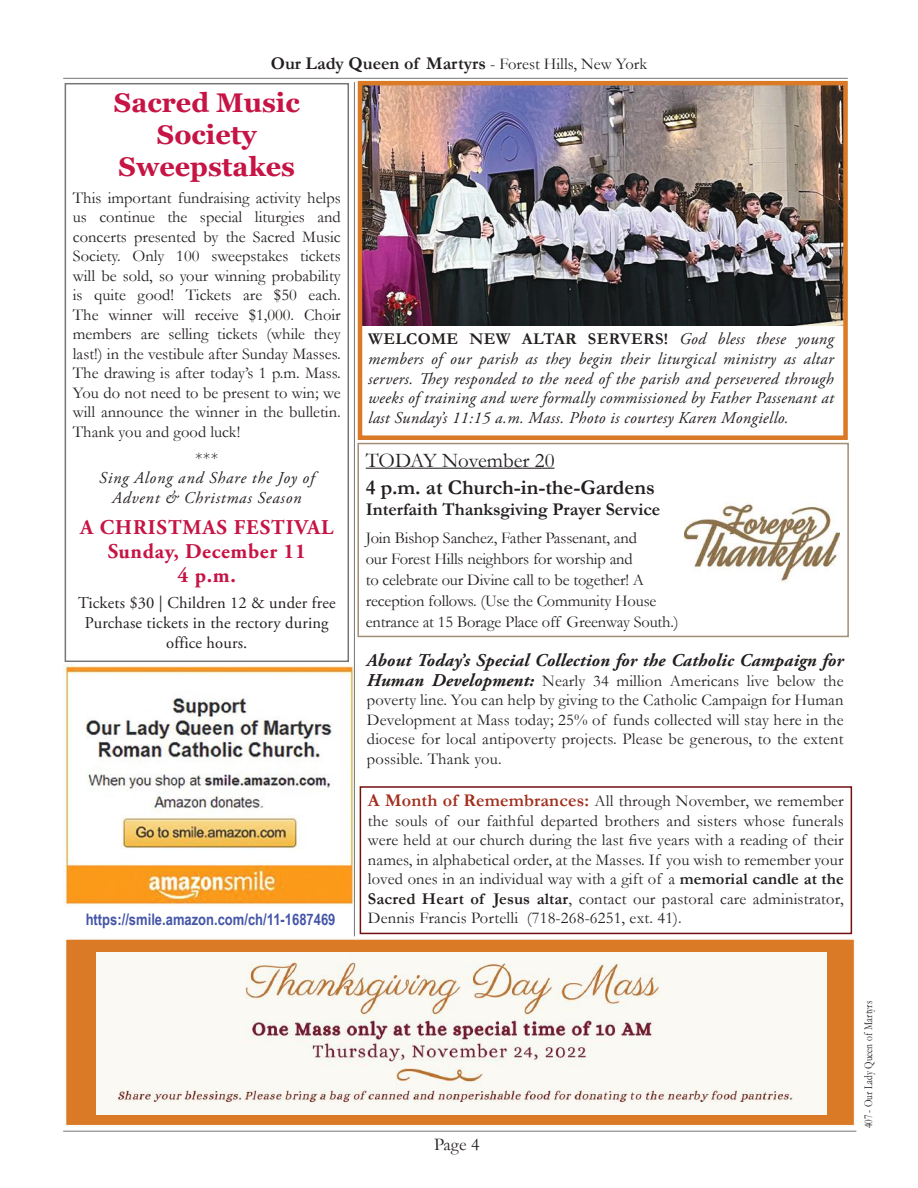
<style>
.page{position:relative;width:918px;height:1188px;background:#fff}
.page>*{position:absolute;margin:0;border:0;box-sizing:border-box;transform-origin:0 0}
.t1{font:700 27px/32.4px "Georgia";color:#c61444;text-align:center}
.t2{font:700 21px/24px "Adobe Garamond Pro";letter-spacing:.035em;color:#c61444;text-align:center}
.t3{font:700 21px "Garamond";color:#241f1f}
.t4{font:21px "Garamond";color:#241f1f}
.t5{font:700 18px "Garamond";color:#241f1f}
.t6{font:italic 700 18px "Adobe Garamond Pro";letter-spacing:.01em;color:#241f1f}
.t7{font:18px "Garamond";color:#241f1f}
.t8{font:16.5px/19.5px "Garamond";letter-spacing:-.01em;color:#241f1f;text-align:justify}
.t9{font:italic 16.5px/19.8px "Adobe Garamond Pro";letter-spacing:.02em;color:#241f1f;text-align:justify}
.t10{font:16.5px/19.8px "Adobe Garamond Pro";letter-spacing:.01em;color:#241f1f;text-align:center}
.t11{font:italic 16.5px/19.8px "Adobe Garamond Pro";letter-spacing:.05em;color:#241f1f;text-align:center}
.t12{font:700 16.5px "Garamond";letter-spacing:.02em;color:#241f1f}
.t13{font:700 15.9px "Arial Narrow";color:#4455a7}
.t14{font:12px "Garamond";color:#241f1f;scale:.8 1}
.s1{font-weight:400;font-size:16.5px}
.s2{font-family:"Adobe Garamond Pro";font-weight:400;font-style:italic}
.s3{font-family:"Adobe Garamond Pro";font-weight:700;font-style:italic;font-size:18px}
.s4{font-weight:700;font-size:18px;color:#a12f1d}
.s5{font-weight:700}
</style>
<div class="page">
<hr style="left:63px;top:1131px;width:793px;height:1px;background:#777576">
<hr style="left:63px;top:78px;width:785px;height:1px;background:#777576">
<div style="left:65px;top:938px;width:790px;height:188px;background:#da7926;border:2px solid #faf9f4"></div>
<img style="left:64px;top:664px;width:294px;height:247px">
<div style="left:65px;top:83px;width:284px;height:579px;border:2px solid #777576"></div>
<hr style="left:354px;top:82px;width:1px;height:854px;background:#777576">
<div style="left:360px;top:786px;width:492px;height:148px;border:2px solid #740f10"></div>
<hr style="left:366px;top:468px;width:189px;height:1px;background:#241f1f">
<div style="left:357px;top:443px;width:492px;height:194px;border:2px solid #a28e76"></div>
<img style="left:363px;top:86px;width:480px;height:239px">
<div style="left:358px;top:81px;width:490px;height:359px;border:4px solid #da7926"></div>
<img style="left:685px;top:504px;width:154px;height:79px">
<img style="left:96px;top:953px;width:730px;height:162px">
<p class="t5" style="left:271px;top:51px;width:378px">Our Lady Queen of Martyrs <span class="s1">- Forest Hills, New York</span></p>
<h1 class="t1" style="left:114px;top:86px;width:187px">Sacred Music<br>Society<br>Sweepstakes</h1>
<p class="t8" style="left:73px;top:187px;width:269px">This important fundraising activity helps us continue the special liturgies and concerts presented by the Sacred Music Society. Only 100 sweepstakes tickets will be sold, so your winning probability is quite good! Tickets are $50 each.<br>The winner will receive $1,000. Choir members are selling tickets (while they last!) in the vestibule after Sunday Masses.<br>The drawing is after today’s 1 p.m. Mass.<br>You do not need to be present to win; we will announce the winner in the bulletin.<br>Thank you and good luck!</p>
<p class="t8" style="left:195px;top:448px;width:24px">***</p>
<p class="t11" style="left:99px;top:468px;width:217px">Sing Along and Share the Joy of<br>Advent &amp; Christmas Season</p>
<p class="t2" style="left:80px;top:515px;width:255px">A CHRISTMAS FESTIVAL<br>Sunday, December 11<br>4 p.m.</p>
<p class="t10" style="left:78px;top:594px;width:259px">Tickets $30 | Children 12 &amp; under free<br>Purchase tickets in the rectory during office hours.</p>
<p class="t13" style="left:86px;top:907px;width:251px">https://smile.amazon.com/ch/11-1687469</p>
<p class="t12" style="left:368px;top:328px;width:467px">WELCOME NEW ALTAR SERVERS! <span class="s2">God bless these young</span></p>
<p class="t9" style="left:368px;top:349px;width:467px">members of our parish as they begin their liturgical ministry as altar servers. They responded to the need of the parish and persevered through weeks of training and were formally commissioned by Father Passenant at last Sunday’s 11:15 a.m. Mass. Photo is courtesy Karen Mongiello.</p>
<p class="t4" style="left:366px;top:446px;width:190px">TODAY November 20</p>
<p class="t3" style="left:366px;top:473px;width:291px">4 p.m. at Church-in-the-Gardens</p>
<p class="t5" style="left:366px;top:497px;width:296px">Interfaith Thanksgiving Prayer Service</p>
<p class="t8" style="left:366px;top:527px;width:315px;line-height:21px;text-align:left">Join Bishop Sanchez, Father Passenant, and<br>our Forest Hills neighbors for worship and<br>to celebrate our Divine call to be together! A reception follows. (Use the Community House entrance at 15 Borage Place off Greenway South.)</p>
<p class="t6" style="left:367px;top:650px;width:478px">About Today’s Special Collection for the Catholic Campaign for</p>
<p class="t8" style="left:367px;top:670px;width:478px"><span class="s3">Human Development:</span> Nearly 34 million Americans live below the poverty line. You can help by giving to the Catholic Campaign for Human Development at Mass today; 25% of funds collected will stay here in the diocese for local antipoverty projects. Please be generous, to the extent possible. Thank you.</p>
<p class="t8" style="left:368px;top:791px;width:477px"><span class="s4">A Month of Remembrances:</span> All through November, we remember the souls of our faithful departed brothers and sisters whose funerals were held at our church during the last five years with a reading of their names, in alphabetical order, at the Masses. If you wish to remember your loved ones in an individual way with a gift of a <span class="s5">memorial candle at the Sacred Heart of Jesus altar</span>, contact our pastoral care administrator, Dennis Francis Portelli (718-268-6251, ext. 41).</p>
<p class="t7" style="left:434px;top:1133px;width:47px">Page 4</p>
<p class="t14" style="left:860px;top:1128px;width:161px;rotate:-90deg">407 - Our Lady Queen of Martyrs</p>
</div>
